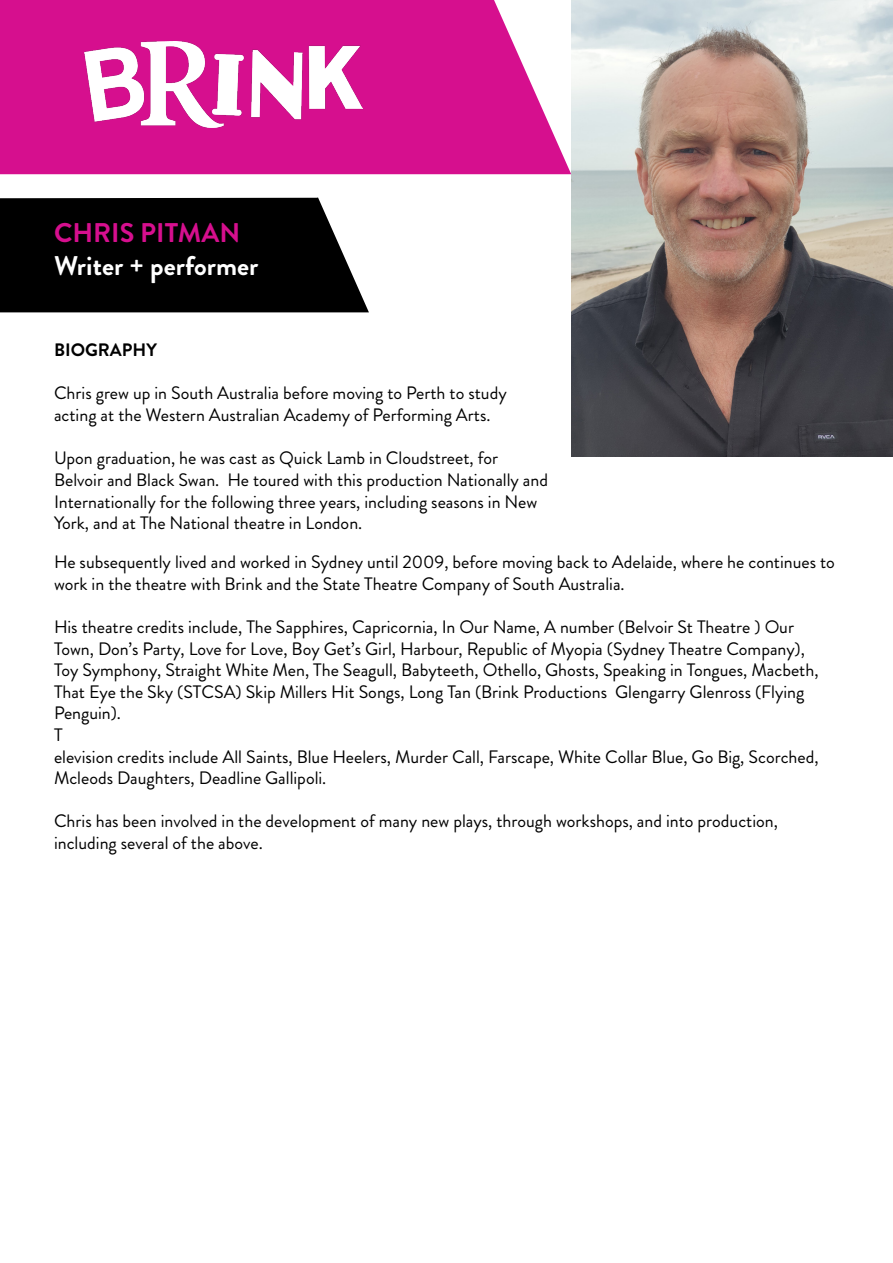
<style>
.page{position:relative;width:893px;height:1263px;background:#fff}
.page>*{position:absolute;margin:0;border:0;box-sizing:border-box;transform-origin:0 0}
.t1{font:700 27px/32.4px "Brandon Grotesque";color:#fff}
.t2{font:18px/21.6px "Brandon Grotesque";color:#000}
.t3{font:700 18px "Brandon Grotesque";color:#000}
.s1{color:#d60f8e}
</style>
<div class="page">
<svg style="left:0;top:197px;width:369px;height:115px;background:#131313"></svg>
<svg style="left:0;top:0;width:571px;height:174px;background:#d92498"></svg>
<img style="left:84px;top:41px;width:278px;height:86px">
<img style="left:571px;top:0;width:322px;height:457px">
<p class="t1" style="left:54px;top:217px;width:206px"><span class="s1">CHRIS PITMAN<br></span>Writer + performer</p>
<p class="t3" style="left:54px;top:337px;width:104px">BIOGRAPHY</p>
<p class="t2" style="left:54px;top:383px;width:454px">Chris grew up in South Australia before moving to Perth to study acting at the Western Australian Academy of Performing Arts.</p>
<p class="t2" style="left:54px;top:448px;width:496px">Upon graduation, he was cast as Quick Lamb in Cloudstreet, for Belvoir and Black Swan. He toured with this production Nationally and Internationally for the following three years, including seasons in New York, and at The National theatre in London.</p>
<p class="t2" style="left:54px;top:551px;width:782px">He subsequently lived and worked in Sydney until 2009, before moving back to Adelaide, where he continues to work in the theatre with Brink and the State Theatre Company of South Australia.</p>
<p class="t2" style="left:54px;top:616px;width:766px">His theatre credits include, The Sapphires, Capricornia, In Our Name, A number (Belvoir St Theatre ) Our Town, Don’s Party, Love for Love, Boy Get’s Girl, Harbour, Republic of Myopia (Sydney Theatre Company), Toy Symphony, Straight White Men, The Seagull, Babyteeth, Othello, Ghosts, Speaking in Tongues, Macbeth, That Eye the Sky (STCSA) Skip Millers Hit Songs, Long Tan (Brink Productions Glengarry Glenross (Flying Penguin).</p>
<p class="t2" style="left:54px;top:724px;width:766px">T<br>elevision credits include All Saints, Blue Heelers, Murder Call, Farscape, White Collar Blue, Go Big, Scorched,<br>Mcleods Daughters, Deadline Gallipoli.</p>
<p class="t2" style="left:54px;top:811px;width:725px">Chris has been involved in the development of many new plays, through workshops, and into production, including several of the above.</p>
</div>
